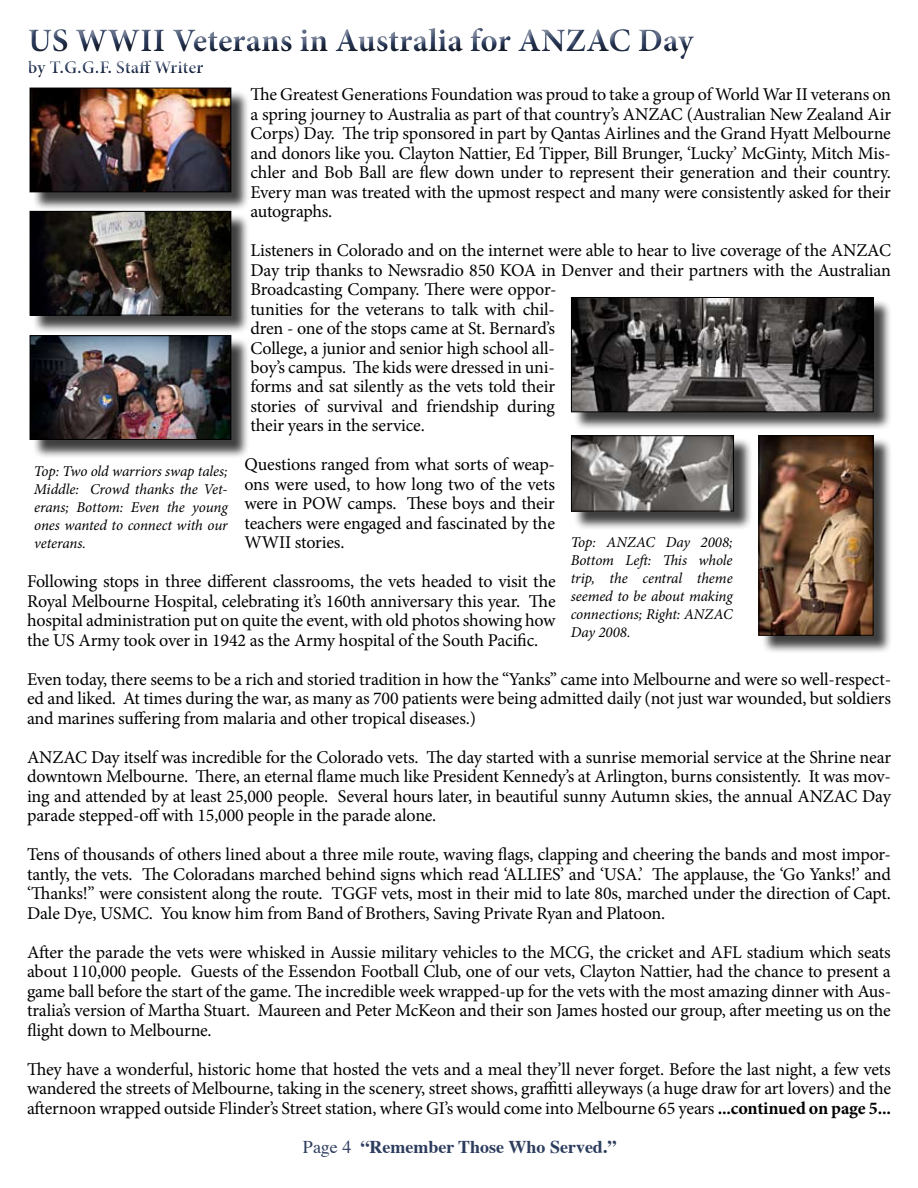
<style>
.page{position:relative;width:918px;height:1188px;background:#fff}
.page>*{position:absolute;margin:0;border:0;box-sizing:border-box;transform-origin:0 0}
.t1{font:700 33px "Minion Pro";color:#2d3d5e}
.t2{font:18px/19.5px "Minion Pro";letter-spacing:-.01em;color:#000;text-align:justify}
.t3{font:700 18px "Times";color:#2d3d5e}
.t4{font:700 18px "Minion Pro";letter-spacing:-.005em;color:#2d3d5e}
.t5{font:italic 15px/18px "Minion Pro";letter-spacing:-.01em;color:#000;text-align:justify}
.s1{font-weight:700}
.s2{font-weight:400}
</style>
<div class="page">
<div style="left:573px;top:299px;width:319px;height:132px;background:#000;opacity:.75"></div>
<img style="left:573px;top:299px;width:299px;height:111px">
<div style="left:571px;top:297px;width:303px;height:115px;border:1px solid #000"></div>
<div style="left:20px;top:20px;width:685px;height:68px;background:#000;opacity:.75"></div>
<div style="left:32px;top:90px;width:218px;height:121px;background:#000;opacity:.75"></div>
<img style="left:32px;top:90px;width:197px;height:100px">
<div style="left:30px;top:88px;width:201px;height:104px;border:1px solid #000"></div>
<div style="left:32px;top:213px;width:218px;height:122px;background:#000;opacity:.75"></div>
<img style="left:32px;top:213px;width:197px;height:101px">
<div style="left:30px;top:211px;width:201px;height:105px;border:1px solid #000"></div>
<div style="left:32px;top:337px;width:218px;height:122px;background:#000;opacity:.75"></div>
<img style="left:32px;top:337px;width:197px;height:101px">
<div style="left:30px;top:335px;width:201px;height:105px;border:1px solid #000"></div>
<div style="left:573px;top:437px;width:179px;height:93px;background:#000;opacity:.75"></div>
<img style="left:573px;top:437px;width:159px;height:73px">
<div style="left:571px;top:435px;width:163px;height:77px;border:1px solid #000"></div>
<div style="left:761px;top:437px;width:131px;height:218px;background:#000;opacity:.75"></div>
<img style="left:760px;top:437px;width:112px;height:197px">
<div style="left:758px;top:435px;width:116px;height:201px;border:1px solid #000"></div>
<h1 class="t1" style="left:28px;top:17px;width:667px">US WWII Veterans in Australia for ANZAC Day</h1>
<p class="t4" style="left:28px;top:55px;width:177px">by T.G.G.F. Staff Writer</p>
<p class="t2" style="left:250px;top:85px;width:642px">The Greatest Generations Foundation was proud to take a group of World War II veterans on a spring journey to Australia as part of that country’s ANZAC (Australian New Zealand Air Corps) Day. The trip sponsored in part by Qantas Airlines and the Grand Hyatt Melbourne and donors like you. Clayton Nattier, Ed Tipper, Bill Brunger, ‘Lucky’ McGinty, Mitch Mis&shy;chler and Bob Ball are flew down under to represent their generation and their country.<br>Every man was treated with the upmost respect and many were consistently asked for their autographs.</p>
<p class="t2" style="left:250px;top:241px;width:642px;text-align:left">Listeners in Colorado and on the internet were able to hear to live coverage of the ANZAC Day trip thanks to Newsradio 850 KOA in Denver and their partners with the Australian Broadcasting Company. There were oppor-<br>tunities for the veterans to talk with chil-<br>dren - one of the stops came at St. Bernard’s<br>College, a junior and senior high school all-<br>boy’s campus. The kids were dressed in uni-<br>forms and sat silently as the vets told their<br>stories of survival and friendship during<br>their years in the service.</p>
<p class="t2" style="left:245px;top:455px;width:312px">Questions ranged from what sorts of weap&shy;ons were used, to how long two of the vets were in POW camps. These boys and their teachers were engaged and fascinated by the WWII stories.</p>
<p class="t2" style="left:27px;top:572px;width:530px">Following stops in three different classrooms, the vets headed to visit the Royal Melbourne Hospital, celebrating it’s 160th anniversary this year. The hospital administration put on quite the event, with old photos showing how the US Army took over in 1942 as the Army hospital of the South Pacific.</p>
<p class="t2" style="left:27px;top:670px;width:866px">Even today, there seems to be a rich and storied tradition in how the “Yanks” came into Melbourne and were so well-respect&shy;ed and liked. At times during the war, as many as 700 patients were being admitted daily (not just war wounded, but soldiers and marines suffering from malaria and other tropical diseases.)</p>
<p class="t2" style="left:27px;top:748px;width:866px">ANZAC Day itself was incredible for the Colorado vets. The day started with a sunrise memorial service at the Shrine near downtown Melbourne. There, an eternal flame much like President Kennedy’s at Arlington, burns consistently. It was mov&shy;ing and attended by at least 25,000 people. Several hours later, in beautiful sunny Autumn skies, the annual ANZAC Day parade stepped-off with 15,000 people in the parade alone.</p>
<p class="t2" style="left:27px;top:845px;width:866px">Tens of thousands of others lined about a three mile route, waving flags, clapping and cheering the bands and most impor&shy;tantly, the vets. The Coloradans marched behind signs which read ‘ALLIES’ and ‘USA.’ The applause, the ‘Go Yanks!’ and ‘Thanks!” were consistent along the route. TGGF vets, most in their mid to late 80s, marched under the direction of Capt.<br>Dale Dye, USMC. You know him from Band of Brothers, Saving Private Ryan and Platoon.</p>
<p class="t2" style="left:27px;top:942px;width:866px">After the parade the vets were whisked in Aussie military vehicles to the MCG, the cricket and AFL stadium which seats about 110,000 people. Guests of the Essendon Football Club, one of our vets, Clayton Nattier, had the chance to present a game ball before the start of the game. The incredible week wrapped-up for the vets with the most amazing dinner with Aus&shy;tralia’s version of Martha Stuart. Maureen and Peter McKeon and their son James hosted our group, after meeting us on the flight down to Melbourne.</p>
<p class="t2" style="left:27px;top:1059px;width:866px">They have a wonderful, historic home that hosted the vets and a meal they’ll never forget. Before the last night, a few vets wandered the streets of Melbourne, taking in the scenery, street shows, graffitti alleyways (a huge draw for art lovers) and the afternoon wrapped outside Flinder’s Street station, where GI’s would come into Melbourne 65 years <span class="s1">...continued on page 5...</span></p>
<p class="t3" style="left:303px;top:1129px;width:315px"><span class="s2">Page 4</span> “Remember Those Who Served.”</p>
<p class="t5" style="left:34px;top:462px;width:195px">Top: Two old warriors swap tales; Middle: Crowd thanks the Vet&shy;erans; Bottom: Even the young ones wanted to connect with our veterans.</p>
<p class="t5" style="left:571px;top:533px;width:164px">Top: ANZAC Day 2008; Bottom Left: This whole trip, the central theme seemed to be about making connections; Right: ANZAC Day 2008.</p>
</div>
